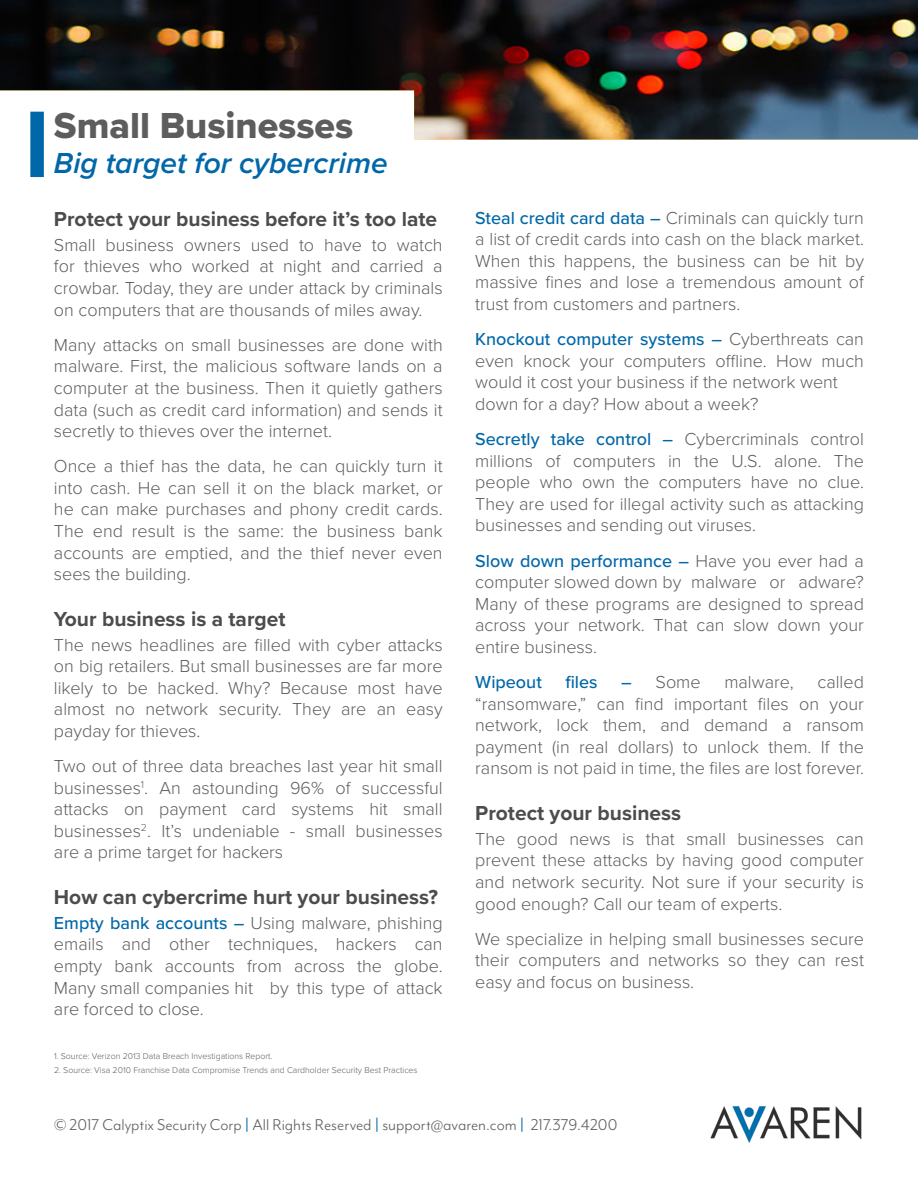
<style>
.page{position:relative;width:918px;height:1188px;background:#fff}
.page>*{position:absolute;margin:0;border:0;box-sizing:border-box;transform-origin:0 0}
.Subheading{font:37.5px "Proxima Nova Extrabld";color:#5d5d5d}
.Sub-Subheading{font:italic 600 30px "Proxima Nova";color:#0067a9}
.Sub-Subheading-2{font:700 21px "Proxima Nova";color:#4d4c4c}
.Body{font:300 18px/21.6px "Proxima Nova";color:#5d5d5d;text-align:justify}
.t1{font:18px "Mr Eaves Mod OT";color:#5d5d5d}
.Body-2{font:500 18px "Proxima Nova";color:#0067a9}
.Body-3{font:300 8.7px "Proxima Nova";color:#5d5d5d}
.s1{font-weight:500;color:#0067a9}
.s2{font-weight:800;color:#0067a9}
</style>
<div class="page">
<div style="left:30px;top:112px;width:14px;height:65px;background:#0067a9"></div>
<img style="left:0;top:0;width:918px;height:140px">
<img style="left:710px;top:1106px;width:152px;height:37px">
<p class="Subheading" style="left:54px;top:98px;width:301px">Small Businesses</p>
<p class="Sub-Subheading" style="left:54px;top:140px;width:335px">Big target for cybercrime</p>
<p class="Sub-Subheading-2" style="left:54px;top:203px;width:385px">Protect your business before it’s too late</p>
<p class="Body" style="left:54px;top:233px;width:390px">Small business owners used to have to watch for thieves who worked at night and carried a crowbar. Today, they are under attack by criminals on computers that are thousands of miles away.</p>
<p class="Body" style="left:54px;top:333px;width:390px">Many attacks on small businesses are done with malware. First, the malicious software lands on a computer at the business. Then it quietly gathers data (such as credit card information) and sends it secretly to thieves over the internet.</p>
<p class="Body" style="left:54px;top:455px;width:390px">Once a thief has the data, he can quickly turn it into cash. He can sell it on the black market, or he can make purchases and phony credit cards.<br>The end result is the same: the business bank accounts are emptied, and the thief never even sees the building.</p>
<p class="Sub-Subheading-2" style="left:54px;top:603px;width:233px">Your business is a target</p>
<p class="Body" style="left:54px;top:633px;width:390px">The news headlines are filled with cyber attacks on big retailers. But small businesses are far more likely to be hacked. Why? Because most have almost no network security. They are an easy payday for thieves.</p>
<p class="Body" style="left:54px;top:754px;width:390px">Two out of three data breaches last year hit small businesses<sup>1</sup>. An astounding 96% of successful attacks on payment card systems hit small businesses<sup>2</sup>. It’s undeniable - small businesses are a prime target for hackers</p>
<p class="Sub-Subheading-2" style="left:54px;top:881px;width:386px">How can cybercrime hurt your business?</p>
<p class="Body" style="left:54px;top:911px;width:390px"><span class="s1">Empty bank accounts –</span> Using malware, phishing emails and other techniques, hackers can empty bank accounts from across the globe.<br>Many small companies hit by this type of attack are forced to close.</p>
<p class="Body-3" style="left:54px;top:1050px;width:220px">1. Source: Verizon 2013 Data Breach Investigations Report.</p>
<p class="Body-3" style="left:54px;top:1064px;width:365px">2. Source: Visa 2010 Franchise Data Compromise Trends and Cardholder Security Best Practices</p>
<p class="Body" style="left:475px;top:206px;width:390px"><span class="s1">Steal credit card data –</span> Criminals can quickly turn a list of credit cards into cash on the black market.<br>When this happens, the business can be hit by massive fines and lose a tremendous amount of trust from customers and partners.</p>
<p class="Body" style="left:475px;top:327px;width:390px;text-align:left"><span class="s1">Knockout computer systems –</span> Cyberthreats can even knock your computers offline. How much would it cost your business if the network went down for a day? How about a week?</p>
<p class="Body" style="left:475px;top:427px;width:390px"><span class="s1">Secretly take control –</span> Cybercriminals control millions of computers in the U.S. alone. The people who own the computers have no clue.<br>They are used for illegal activity such as attacking businesses and sending out viruses.</p>
<p class="Body" style="left:475px;top:549px;width:390px"><span class="s1">Slow down performance –</span> Have you ever had a computer slowed down by malware or adware?<br>Many of these programs are designed to spread across your network. That can slow down your entire business.</p>
<p class="Body-2" style="left:475px;top:669px;width:68px">Wipeout</p>
<p class="Body-2" style="left:565px;top:669px;width:34px">files</p>
<p class="Body" style="left:621px;top:670px;width:81px"><span class="s1">–</span> Some</p>
<p class="Body" style="left:724px;top:670px;width:71px">malware,</p>
<p class="Body" style="left:475px;top:670px;width:390px;text-indent:342px">called “ransomware,” can find important files on your network, lock them, and demand a ransom payment (in real dollars) to unlock them. If the ransom is not paid in time, the files are lost forever.</p>
<p class="Sub-Subheading-2" style="left:475px;top:797px;width:207px">Protect your business</p>
<p class="Body" style="left:475px;top:827px;width:390px">The good news is that small businesses can prevent these attacks by having good computer and network security. Not sure if your security is good enough? Call our team of experts.</p>
<p class="Body" style="left:475px;top:927px;width:390px">We specialize in helping small businesses secure their computers and networks so they can rest easy and focus on business.</p>
<p class="t1" style="left:54px;top:1115px;width:565px">© 2017 Calyptix Security Corp <span class="s2">|</span> All Rights Reserved <span class="s2">|</span> support@avaren.com <span class="s2">|</span> 217.379.4200</p>
</div>
